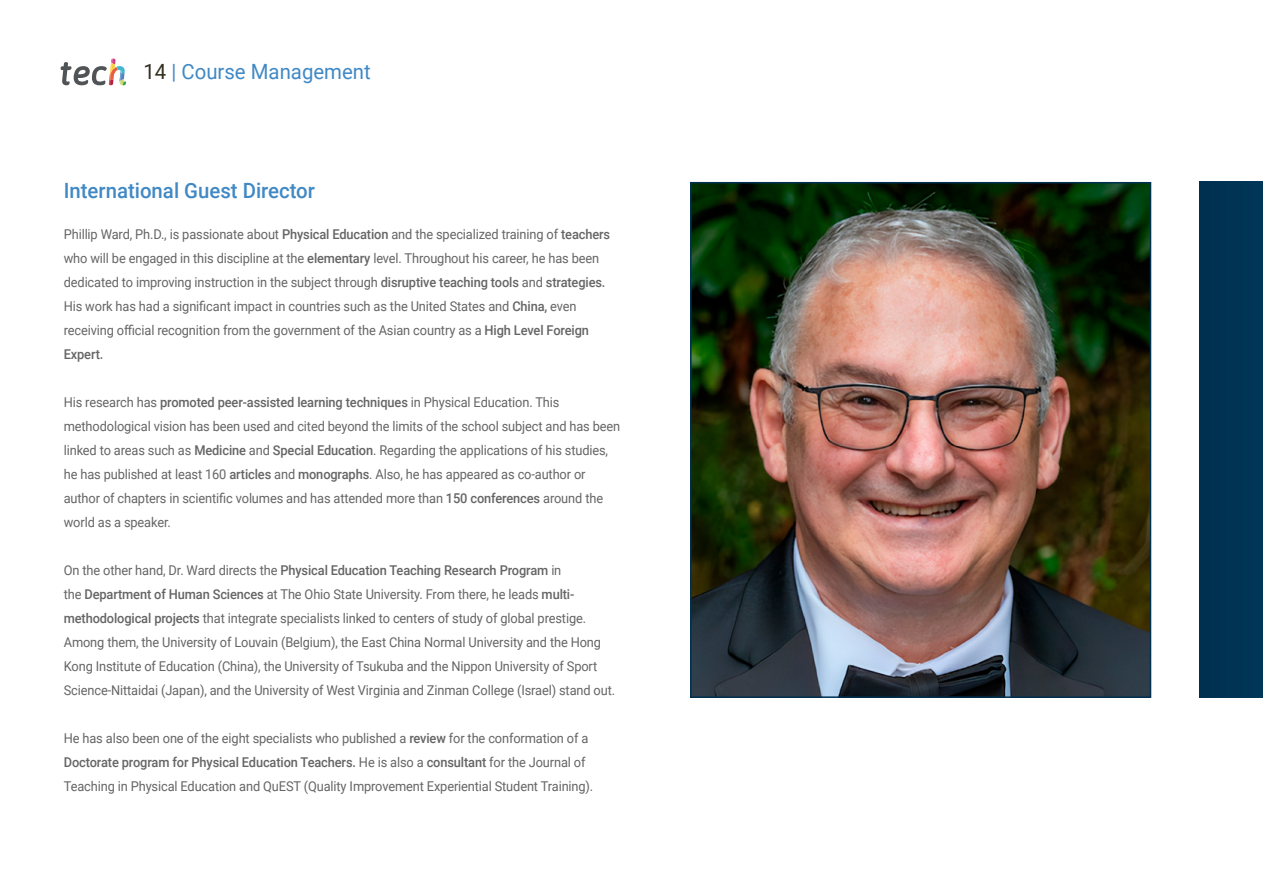
<style>
.page{position:relative;width:1263px;height:893px;background:#fff}
.page>*{position:absolute;margin:0;border:0;box-sizing:border-box;transform-origin:0 0}
.t1{font:500 21px "Roboto";color:#4089c5}
.t2{font:21px "Roboto";color:#4089c5}
.t3{font:13.5px/24px "Roboto";letter-spacing:-.01em;color:#656565;scale:.95 1}
.s1{color:#312e20}
.s2{font-weight:500}
</style>
<div class="page">
<div style="left:1199px;top:182px;width:64px;height:516px;background:#003354"></div>
<img style="left:693px;top:185px;width:455px;height:510px">
<div style="left:690px;top:182px;width:461px;height:516px;border:2px solid #003050"></div>
<svg style="left:61px;top:59px;width:65px;height:27px"></svg>
<h1 class="t2" style="left:144px;top:57px;width:229px"><span class="s1">14</span> | Course Management</h1>
<h1 class="t1" style="left:64px;top:176px;width:253px">International Guest Director</h1>
<p class="t3" style="left:64px;top:222px;width:577px">Phillip Ward, Ph.D., is passionate about <span class="s2">Physical Education</span> and the specialized training of <span class="s2">teachers </span>who will be engaged in this discipline at the <span class="s2">elementary</span> level. Throughout his career, he has been dedicated to improving instruction in the subject through <span class="s2">disruptive teaching tools</span> and <span class="s2">strategies.<br></span>His work has had a significant impact in countries such as the United States and <span class="s2">China,</span> even receiving official recognition from the government of the Asian country as a <span class="s2">High Level Foreign Expert.</span></p>
<p class="t3" style="left:64px;top:390px;width:587px">His research has <span class="s2">promoted peer-assisted learning techniques</span> in Physical Education. This methodological vision has been used and cited beyond the limits of the school subject and has been linked to areas such as <span class="s2">Medicine</span> and <span class="s2">Special Education</span>. Regarding the applications of his studies, he has published at least 160 <span class="s2">articles</span> and <span class="s2">monographs</span>. Also, he has appeared as co-author or author of chapters in scientific volumes and has attended more than <span class="s2">150 conferences</span> around the world as a speaker.</p>
<p class="t3" style="left:64px;top:558px;width:582px">On the other hand, Dr. Ward directs the <span class="s2">Physical Education Teaching Research Program</span> in<br>the <span class="s2">Department of Human Sciences</span> at The Ohio State University. From there, he leads <span class="s2">multi&shy;methodological projects</span> that integrate specialists linked to centers of study of global prestige.<br>Among them, the University of Louvain (Belgium), the East China Normal University and the Hong Kong Institute of Education (China), the University of Tsukuba and the Nippon University of Sport Science-Nittaidai (Japan), and the University of West Virginia and Zinman College (Israel) stand out.</p>
<p class="t3" style="left:64px;top:726px;width:559px">He has also been one of the eight specialists who published a <span class="s2">review</span> for the conformation of a<br><span class="s2">Doctorate program for Physical Education Teachers.</span> He is also a <span class="s2">consultant</span> for the Journal of<br>Teaching in Physical Education and QuEST (Quality Improvement Experiential Student Training).</p>
</div>
